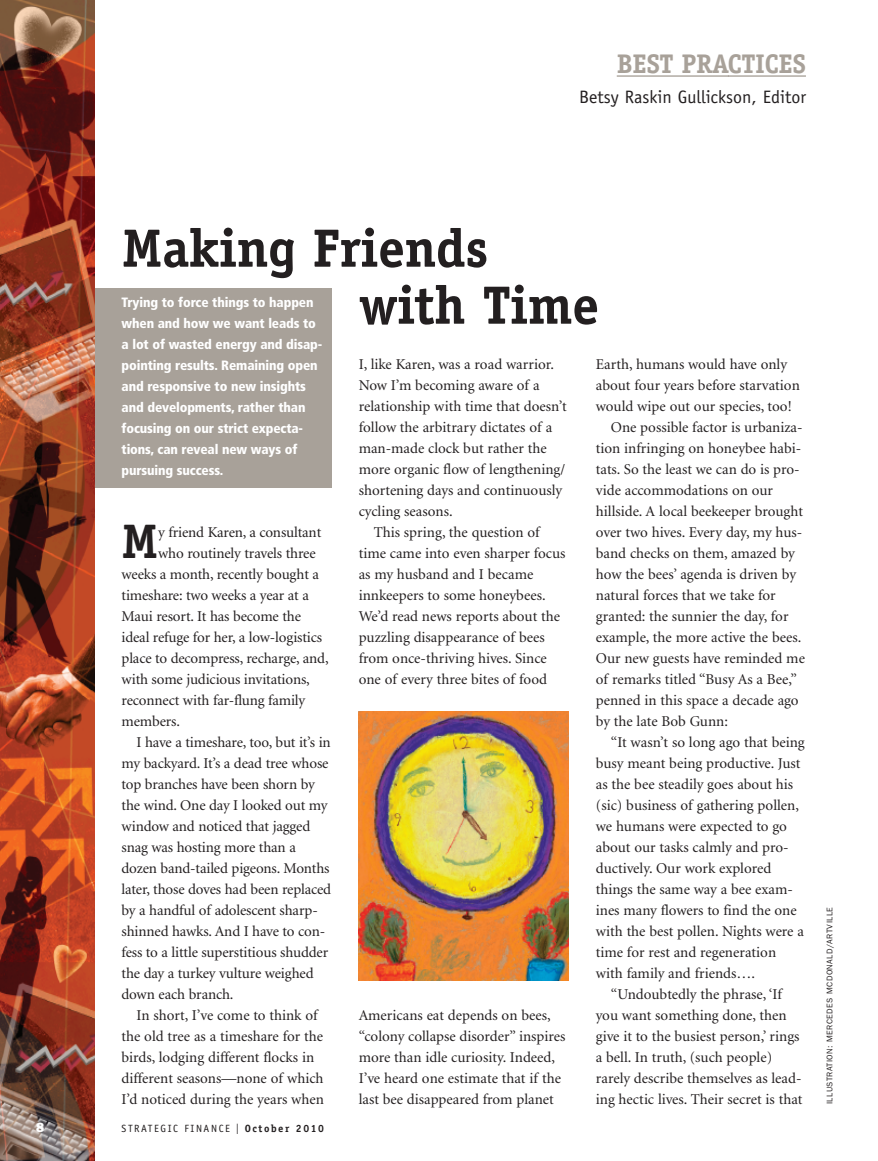
<style>
.page{position:relative;width:878px;height:1161px;background:#fff}
.page>*{position:absolute;margin:0;border:0;box-sizing:border-box;transform-origin:0 0}
.t1{font:700 54px/57px "Officina Serif";letter-spacing:-.01em;color:#231f20}
.t2{font:700 48.6px "Officina Serif";color:#231f20}
.t3{font:700 27px "Officina Serif";letter-spacing:-.015em;color:#a8a199}
.t4{font:18px "Officina Sans";color:#231f20}
.t5{font:15px/21px "Minion";color:#231f20}
.t6{font:900 condensed 13.5px/21px "Frutiger";letter-spacing:-.01em;color:#fff}
.t7{font:800 13.5px "Franklin Gothic";color:#fff}
.t8{font:10.5px "Officina Sans";letter-spacing:.15em;color:#231f20}
.t9{font:8.25px "Franklin Gothic";letter-spacing:.05em;color:#231f20}
.s1{font-family:"Franklin Gothic";font-size:15px}
.s2{font-family:"Officina Serif";font-weight:700}
</style>
<div class="page">
<hr style="left:616px;top:75px;width:112px;height:2px;background:#a8a199">
<hr style="left:728px;top:75px;width:78px;height:2px;background:#a8a199">
<div style="left:94px;top:288px;width:238px;height:200px;background:#a8a199"></div>
<img style="left:358px;top:711px;width:210px;height:269px">
<img style="left:0;top:0;width:94px;height:1161px">
<h3 class="t3" style="left:616px;top:54px;width:191px">BEST PRACTICES</h3>
<p class="t4" style="left:579px;top:90px;width:228px">Betsy Raskin Gullickson, Editor</p>
<h1 class="t1" style="left:359px;top:224px;width:242px;text-indent:-237px">Making Friends with Time</h1>
<p class="t6" style="left:122px;top:293px;width:202px">Trying to force things to happen when and how we want leads to a lot of wasted energy and disap&shy;pointing results. Remaining open and responsive to new insights and developments, rather than focusing on our strict expecta&shy;tions, can reveal new ways of pursuing success.</p>
<p class="t5" style="left:358px;top:355px;width:197px">I, like Karen, was a road warrior.</p>
<p class="t5" style="left:358px;top:376px;width:182px">Now I’m becoming aware of a</p>
<p class="t5" style="left:358px;top:397px;width:209px">relationship with time that doesn’t</p>
<p class="t5" style="left:358px;top:418px;width:195px">follow the arbitrary dictates of a</p>
<p class="t5" style="left:358px;top:439px;width:190px">man-made clock but rather the</p>
<p class="t5" style="left:358px;top:460px;width:208px">more organic flow of lengthening/</p>
<p class="t5" style="left:358px;top:481px;width:205px">shortening days and continuously</p>
<p class="t5" style="left:358px;top:502px;width:95px">cycling seasons.</p>
<p class="t5" style="left:374px;top:523px;width:167px">This spring, the question of</p>
<p class="t5" style="left:358px;top:544px;width:208px">time came into even sharper focus</p>
<p class="t5" style="left:358px;top:565px;width:176px">as my husband and I became</p>
<p class="t5" style="left:358px;top:586px;width:188px">innkeepers to some honeybees.</p>
<p class="t5" style="left:358px;top:607px;width:203px">We’d read news reports about the</p>
<p class="t5" style="left:359px;top:628px;width:188px">puzzling disappearance of bees</p>
<p class="t5" style="left:359px;top:649px;width:190px">from once-thriving hives. Since</p>
<p class="t5" style="left:359px;top:670px;width:190px">one of every three bites of food</p>
<p class="t5" style="left:596px;top:355px;width:193px">Earth, humans would have only</p>
<p class="t5" style="left:596px;top:376px;width:205px">about four years before starvation</p>
<p class="t5" style="left:596px;top:397px;width:197px">would wipe out our species, too!</p>
<p class="t5" style="left:611px;top:418px;width:193px">One possible factor is urbaniza-</p>
<p class="t5" style="left:596px;top:439px;width:207px">tion infringing on honeybee habi-</p>
<p class="t5" style="left:596px;top:460px;width:205px">tats. So the least we can do is pro-</p>
<p class="t5" style="left:596px;top:481px;width:179px">vide accommodations on our</p>
<p class="t5" style="left:596px;top:502px;width:209px">hillside. A local beekeeper brought</p>
<p class="t5" style="left:596px;top:523px;width:208px">over two hives. Every day, my hus-</p>
<p class="t5" style="left:596px;top:544px;width:201px">band checks on them, amazed by</p>
<p class="t5" style="left:596px;top:565px;width:202px">how the bees’ agenda is driven by</p>
<p class="t5" style="left:596px;top:586px;width:181px">natural forces that we take for</p>
<p class="t5" style="left:596px;top:607px;width:194px">granted: the sunnier the day, for</p>
<p class="t5" style="left:596px;top:628px;width:207px">example, the more active the bees.</p>
<p class="t5" style="left:596px;top:649px;width:211px">Our new guests have reminded me</p>
<p class="t5" style="left:596px;top:670px;width:202px">of remarks titled “Busy As a Bee,”</p>
<p class="t5" style="left:596px;top:691px;width:204px">penned in this space a decade ago</p>
<p class="t5" style="left:596px;top:712px;width:134px">by the late Bob Gunn:</p>
<p class="t5" style="left:610px;top:733px;width:195px">“It wasn’t so long ago that being</p>
<p class="t5" style="left:596px;top:754px;width:206px">busy meant being productive. Just</p>
<p class="t5" style="left:596px;top:775px;width:199px">as the bee steadily goes about his</p>
<p class="t5" style="left:596px;top:796px;width:205px">(sic) business of gathering pollen,</p>
<p class="t5" style="left:596px;top:817px;width:193px">we humans were expected to go</p>
<p class="t5" style="left:596px;top:838px;width:194px">about our tasks calmly and pro-</p>
<p class="t5" style="left:596px;top:859px;width:177px">ductively. Our work explored</p>
<p class="t5" style="left:596px;top:880px;width:199px">things the same way a bee exam-</p>
<p class="t5" style="left:596px;top:901px;width:202px">ines many flowers to find the one</p>
<p class="t5" style="left:595px;top:922px;width:210px">with the best pollen. Nights were a</p>
<p class="t5" style="left:595px;top:943px;width:182px">time for rest and regeneration</p>
<p class="t5" style="left:595px;top:964px;width:161px">with family and friends….</p>
<p class="t5" style="left:610px;top:985px;width:172px">“Undoubtedly the phrase, ‘If</p>
<p class="t5" style="left:595px;top:1006px;width:192px">you want something done, then</p>
<p class="t5" style="left:595px;top:1027px;width:205px">give it to the busiest person,’ rings</p>
<p class="t5" style="left:595px;top:1048px;width:178px">a bell. In truth, (such people)</p>
<p class="t5" style="left:595px;top:1069px;width:207px">rarely describe themselves as lead-</p>
<p class="t5" style="left:595px;top:1090px;width:208px">ing hectic lives. Their secret is that</p>
<h2 class="t2" style="left:122px;top:523px;width:38px">M</h2>
<p class="t5" style="left:158px;top:523px;width:165px">y friend Karen, a consultant</p>
<p class="t5" style="left:158px;top:544px;width:159px">who routinely travels three</p>
<p class="t5" style="left:122px;top:565px;width:199px">weeks a month, recently bought a</p>
<p class="t5" style="left:122px;top:586px;width:189px">timeshare: two weeks a year at a</p>
<p class="t5" style="left:122px;top:607px;width:181px">Maui resort. It has become the</p>
<p class="t5" style="left:122px;top:628px;width:202px">ideal refuge for her, a low-logistics</p>
<p class="t5" style="left:122px;top:649px;width:208px">place to decompress, recharge, and,</p>
<p class="t5" style="left:122px;top:670px;width:190px">with some judicious invitations,</p>
<p class="t5" style="left:122px;top:691px;width:185px">reconnect with far-flung family</p>
<p class="t5" style="left:122px;top:712px;width:60px">members.</p>
<p class="t5" style="left:136px;top:733px;width:196px">I have a timeshare, too, but it’s in</p>
<p class="t5" style="left:122px;top:754px;width:208px">my backyard. It’s a dead tree whose</p>
<p class="t5" style="left:122px;top:775px;width:195px">top branches have been shorn by</p>
<p class="t5" style="left:122px;top:796px;width:207px">the wind. One day I looked out my</p>
<p class="t5" style="left:122px;top:817px;width:190px">window and noticed that jagged</p>
<p class="t5" style="left:122px;top:838px;width:176px">snag was hosting more than a</p>
<p class="t5" style="left:122px;top:859px;width:209px">dozen band-tailed pigeons. Months</p>
<p class="t5" style="left:122px;top:880px;width:211px">later, those doves had been replaced</p>
<p class="t5" style="left:122px;top:901px;width:198px">by a handful of adolescent sharp-</p>
<p class="t5" style="left:122px;top:922px;width:205px">shinned hawks. And I have to con-</p>
<p class="t5" style="left:122px;top:943px;width:208px">fess to a little superstitious shudder</p>
<p class="t5" style="left:122px;top:964px;width:193px">the day a turkey vulture weighed</p>
<p class="t5" style="left:122px;top:985px;width:113px">down each branch.</p>
<p class="t5" style="left:137px;top:1006px;width:182px">In short, I’ve come to think of</p>
<p class="t5" style="left:122px;top:1027px;width:203px">the old tree as a timeshare for the</p>
<p class="t5" style="left:122px;top:1048px;width:194px">birds, lodging different flocks in</p>
<p class="t5" style="left:122px;top:1069px;width:203px">different seasons—none of which</p>
<p class="t5" style="left:122px;top:1090px;width:204px">I’d noticed during the years when</p>
<p class="t5" style="left:359px;top:1006px;width:208px">Americans eat depends on bees, “colony collapse disorder” inspires more than idle curiosity. Indeed, I’ve heard one estimate that if the last bee disappeared from planet</p>
<p class="t7" style="left:36px;top:1123px;width:10px">8</p>
<p class="t8" style="left:122px;top:1125px;width:204px">STRATEGIC FINANCE <span class="s1">I</span> <span class="s2">October 2010</span></p>
<p class="t9" style="left:826px;top:1104px;width:198px;rotate:-90deg">ILLUSTRATION: MERCEDES MCDONALD/ARTVILLE</p>
</div>
